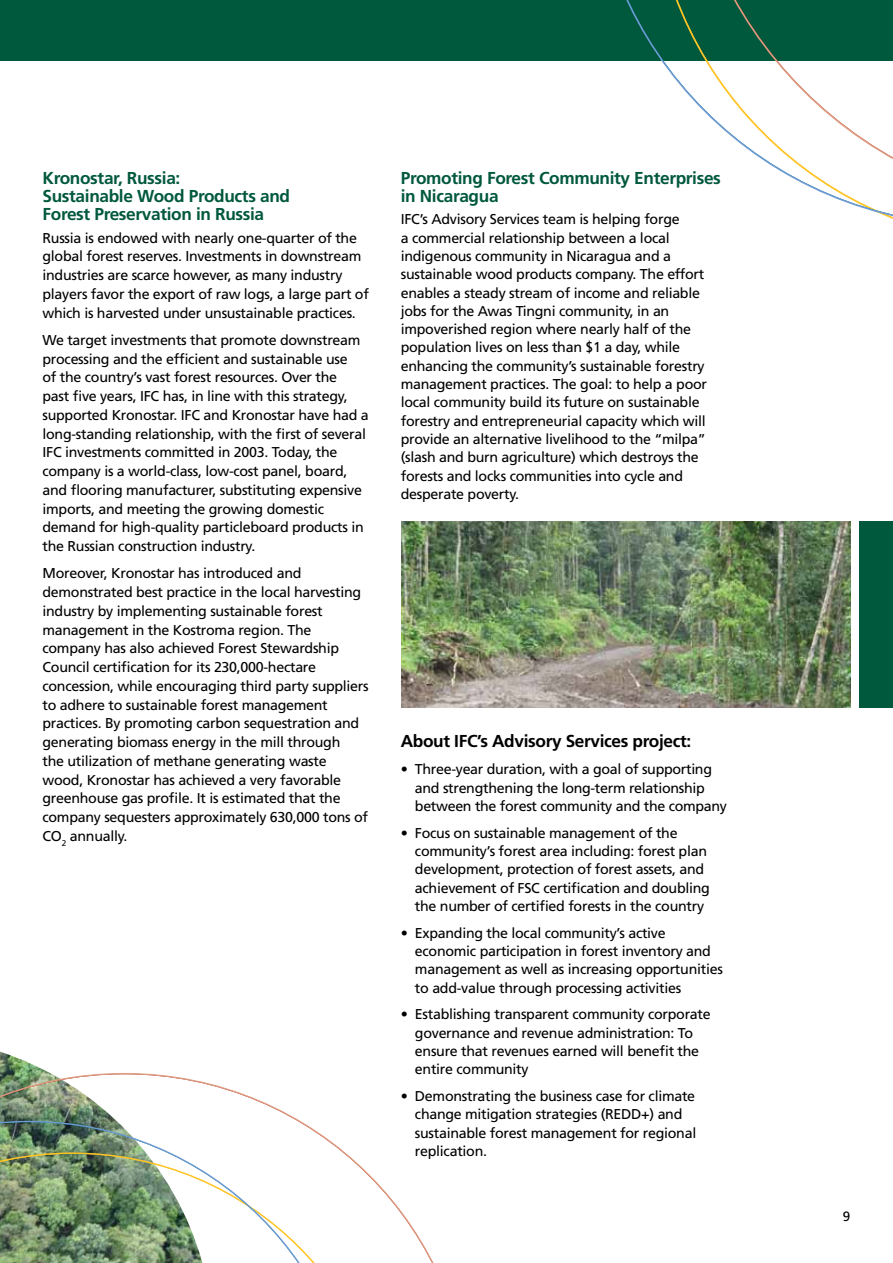
<style>
.page{position:relative;width:893px;height:1263px;background:#fff}
.page>*{position:absolute;margin:0;border:0;box-sizing:border-box;transform-origin:0 0}
.t1{font:700 17.25px/18px "Frutiger";letter-spacing:-.02em;color:#00583d}
.t2{font:700 17.25px "Frutiger";letter-spacing:-.02em;color:#000}
.t3{font:14.25px/18.3px "Frutiger";letter-spacing:-.02em;color:#000}
.t4{font:13.5px "Frutiger";color:#000}
</style>
<div class="page">
<div style="left:0;top:0;width:893px;height:60px;background:#00583d"></div>
<img style="left:0;top:1052px;width:50px;height:21px">
<img style="left:0;top:1073px;width:434px;height:190px">
<svg style="left:590px;top:0;width:303px;height:219px"></svg>
<svg style="left:682px;top:0;width:211px;height:211px"></svg>
<div style="left:860px;top:521px;width:33px;height:187px;background:#00583d"></div>
<img style="left:401px;top:521px;width:449px;height:187px">
<p class="t1" style="left:43px;top:168px;width:249px">Kronostar, Russia:<br>Sustainable Wood Products and<br>Forest Preservation in Russia</p>
<p class="t3" style="left:43px;top:228px;width:328px;line-height:18.8px">Russia is endowed with nearly one-quarter of the global forest reserves. Investments in downstream industries are scarce however, as many industry players favor the export of raw logs, a large part of which is harvested under unsustainable practices.</p>
<p class="t3" style="left:43px;top:330px;width:328px;line-height:18.8px">We target investments that promote downstream processing and the efficient and sustainable use<br>of the country’s vast forest resources. Over the<br>past five years, IFC has, in line with this strategy, supported Kronostar. IFC and Kronostar have had a long-standing relationship, with the first of several IFC investments committed in 2003. Today, the company is a world-class, low-cost panel, board, and flooring manufacturer, substituting expensive imports, and meeting the growing domestic demand for high-quality particleboard products in the Russian construction industry.</p>
<p class="t3" style="left:43px;top:564px;width:328px;line-height:18.8px">Moreover, Kronostar has introduced and demonstrated best practice in the local harvesting industry by implementing sustainable forest management in the Kostroma region. The company has also achieved Forest Stewardship Council certification for its 230,000-hectare concession, while encouraging third party suppliers to adhere to sustainable forest management practices. By promoting carbon sequestration and generating biomass energy in the mill through<br>the utilization of methane generating waste wood, Kronostar has achieved a very favorable greenhouse gas profile. It is estimated that the company sequesters approximately 630,000 tons of CO<sub>2</sub> annually.</p>
<p class="t1" style="left:401px;top:168px;width:322px">Promoting Forest Community Enterprises in Nicaragua</p>
<p class="t3" style="left:401px;top:210px;width:308px">IFC’s Advisory Services team is helping forge<br>a commercial relationship between a local indigenous community in Nicaragua and a sustainable wood products company. The effort enables a steady stream of income and reliable jobs for the Awas Tingni community, in an impoverished region where nearly half of the population lives on less than $1 a day, while enhancing the community’s sustainable forestry management practices. The goal: to help a poor local community build its future on sustainable forestry and entrepreneurial capacity which will provide an alternative livelihood to the “milpa” (slash and burn agriculture) which destroys the forests and locks communities into cycle and desperate poverty.</p>
<p class="t2" style="left:401px;top:731px;width:292px">About IFC’s Advisory Services project:</p>
<p class="t3" style="left:415px;top:760px;width:313px;text-indent:-14px">• Three-year duration, with a goal of supporting and strengthening the long-term relationship between the forest community and the company</p>
<p class="t3" style="left:415px;top:823px;width:296px;text-indent:-14px">• Focus on sustainable management of the community’s forest area including: forest plan development, protection of forest assets, and achievement of FSC certification and doubling the number of certified forests in the country</p>
<p class="t3" style="left:415px;top:923px;width:309px;text-indent:-14px">• Expanding the local community’s active economic participation in forest inventory and management as well as increasing opportunities to add-value through processing activities</p>
<p class="t3" style="left:415px;top:1005px;width:297px;text-indent:-14px">• Establishing transparent community corporate governance and revenue administration: To ensure that revenues earned will benefit the entire community</p>
<p class="t3" style="left:415px;top:1087px;width:283px;text-indent:-14px">• Demonstrating the business case for climate change mitigation strategies (REDD+) and sustainable forest management for regional replication.</p>
<p class="t4" style="left:843px;top:1208px;width:9px">9</p>
</div>
